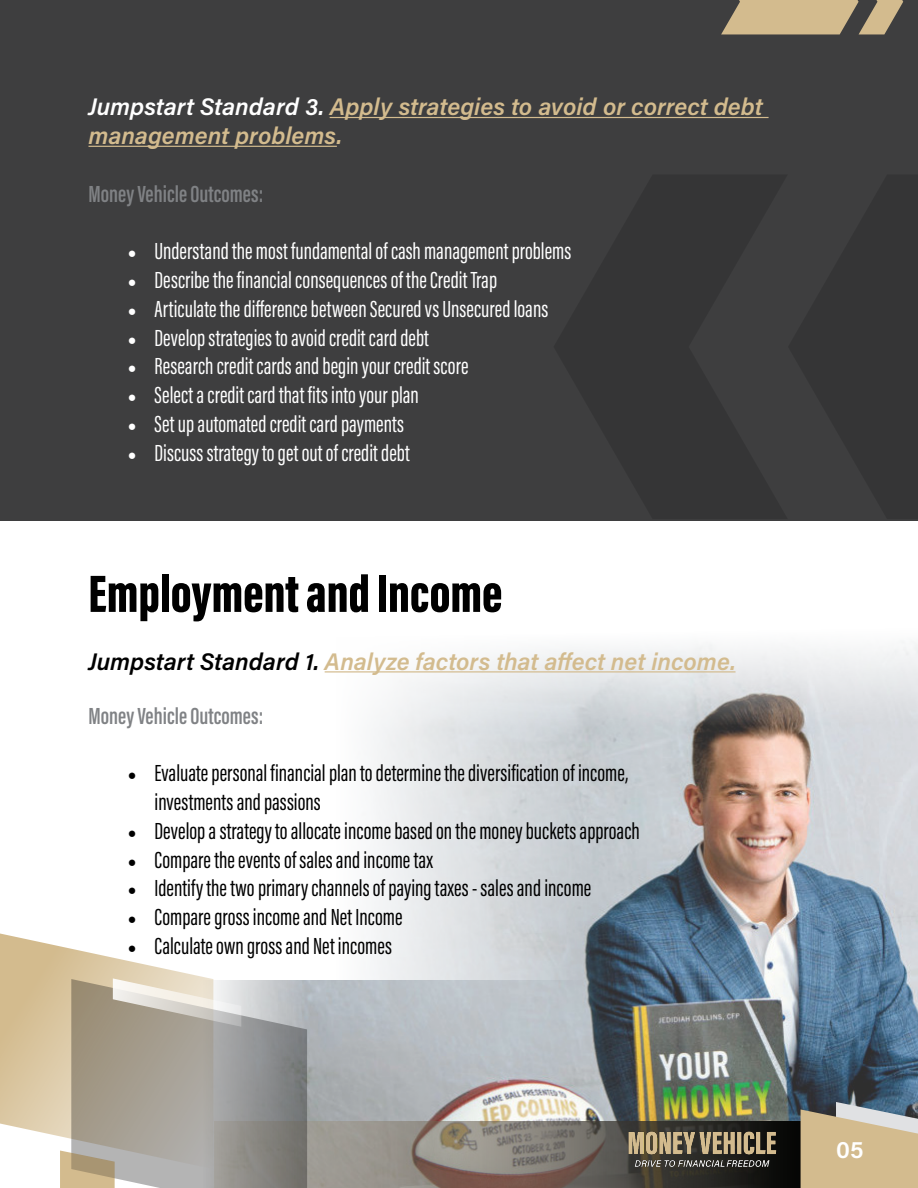
<style>
.page{position:relative;width:918px;height:1188px;background:#fff}
.page>*{position:absolute;margin:0;border:0;box-sizing:border-box;transform-origin:0 0}
.t1{font:54px "Acumin Variable Concept";letter-spacing:-.14em;color:#000}
.t2{font:24px/28.8px "Acumin Variable Concept";letter-spacing:-.185em;color:#000}
.t3{font:24px "Acumin Variable Concept";letter-spacing:-.185em;color:#fff}
.t4{font:24px/28.8px "Acumin Variable Concept";letter-spacing:.035em;color:#d3bb8e}
.t5{font:24px "Acumin Variable Concept";letter-spacing:-.165em;color:#808285}
.t6{font:24px "Acumin Variable Concept";letter-spacing:-.16em;color:#fff}
.s1{color:#fff}
.s2{font-family:"Minion Pro"}
.s3{color:#000}
</style>
<div class="page">
<img style="left:167px;top:520px;width:751px;height:602px">
<svg style="left:307px;top:1122px;width:494px;height:66px;background:#79726b"></svg>
<img style="left:620px;top:1123px;width:165px;height:52px">
<svg style="left:801px;top:1102px;width:117px;height:86px;background:#c4b493"></svg>
<div style="left:0;top:0;width:918px;height:520px;background:#3e3e3f"></div>
<svg style="left:721px;top:0;width:182px;height:34px"></svg>
<svg style="left:167px;top:549px;width:475px;height:430px"></svg>
<svg style="left:0;top:929px;width:213px;height:222px"></svg>
<svg style="left:71px;top:979px;width:236px;height:209px;background:#a09d96"></svg>
<svg style="left:60px;top:1151px;width:55px;height:37px;background:#bfad8a"></svg>
<svg style="left:113px;top:978px;width:128px;height:49px;background:#d3cdc2"></svg>
<hr style="left:330px;top:117px;width:439px;height:1px;background:#d3bb8e">
<hr style="left:88px;top:146px;width:249px;height:1px;background:#d3bb8e">
<hr style="left:325px;top:671px;width:411px;height:2px;background:#d3bb8e">
<p class="t4" style="left:88px;top:91px;width:675px"><span class="s1">Jumpstart Standard 3.</span> Apply strategies to avoid or correct debt management problems.</p>
<p class="t5" style="left:88px;top:177px;width:177px">Money Vehicle Outcomes:</p>
<p class="t3" style="left:128px;top:234px;width:449px"><span class="s2">•</span> Understandthemost fundamental of cashmanagement problems</p>
<p class="t3" style="left:128px;top:263px;width:376px"><span class="s2">•</span> Describethefinancial consequencesof theCredit Trap</p>
<p class="t3" style="left:128px;top:292px;width:426px"><span class="s2">•</span> ArticulatethedifferencebetweenSecuredvsUnsecuredloans</p>
<p class="t3" style="left:128px;top:321px;width:305px"><span class="s2">•</span> Developstrategiestoavoidcredit carddebt</p>
<p class="t3" style="left:128px;top:349px;width:347px"><span class="s2">•</span> Researchcredit cardsandbeginyour credit score</p>
<p class="t6" style="left:128px;top:378px;width:298px"><span class="s2">•</span> Select acredit cardthat fitsintoyour plan</p>
<p class="t3" style="left:128px;top:407px;width:282px"><span class="s2">•</span> Set upautomatedcredit cardpayments</p>
<p class="t3" style="left:128px;top:436px;width:286px"><span class="s2">•</span> Discussstrategy toget out of credit debt</p>
<p class="t1" style="left:88px;top:556px;width:422px">Employment and Income</p>
<p class="t4" style="left:88px;top:646px;width:648px"><span class="s3">Jumpstart Standard 1.</span> Analyze factors that affect net income.</p>
<p class="t5" style="left:88px;top:699px;width:177px">Money Vehicle Outcomes:</p>
<p class="t2" style="left:154px;top:757px;width:477px;text-indent:-27px"><span class="s2">•</span> Evaluatepersonal financial plantodeterminethediversificationof income, investmentsandpassions</p>
<p class="t2" style="left:128px;top:815px;width:519px"><span class="s2">•</span> Developastrategy toallocateincomebasedonthemoney bucketsapproach</p>
<p class="t2" style="left:128px;top:844px;width:311px"><span class="s2">•</span> Comparetheeventsof salesandincometax</p>
<p class="t2" style="left:128px;top:873px;width:470px"><span class="s2">•</span> Identify thetwoprimary channelsof payingtaxes-salesandincome</p>
<p class="t2" style="left:128px;top:901px;width:281px"><span class="s2">•</span> ComparegrossincomeandNet Income</p>
<p class="t2" style="left:128px;top:930px;width:270px"><span class="s2">•</span> CalculateowngrossandNet incomes</p>
<p class="t3" style="left:836px;top:1133px;width:28px">05</p>
</div>
